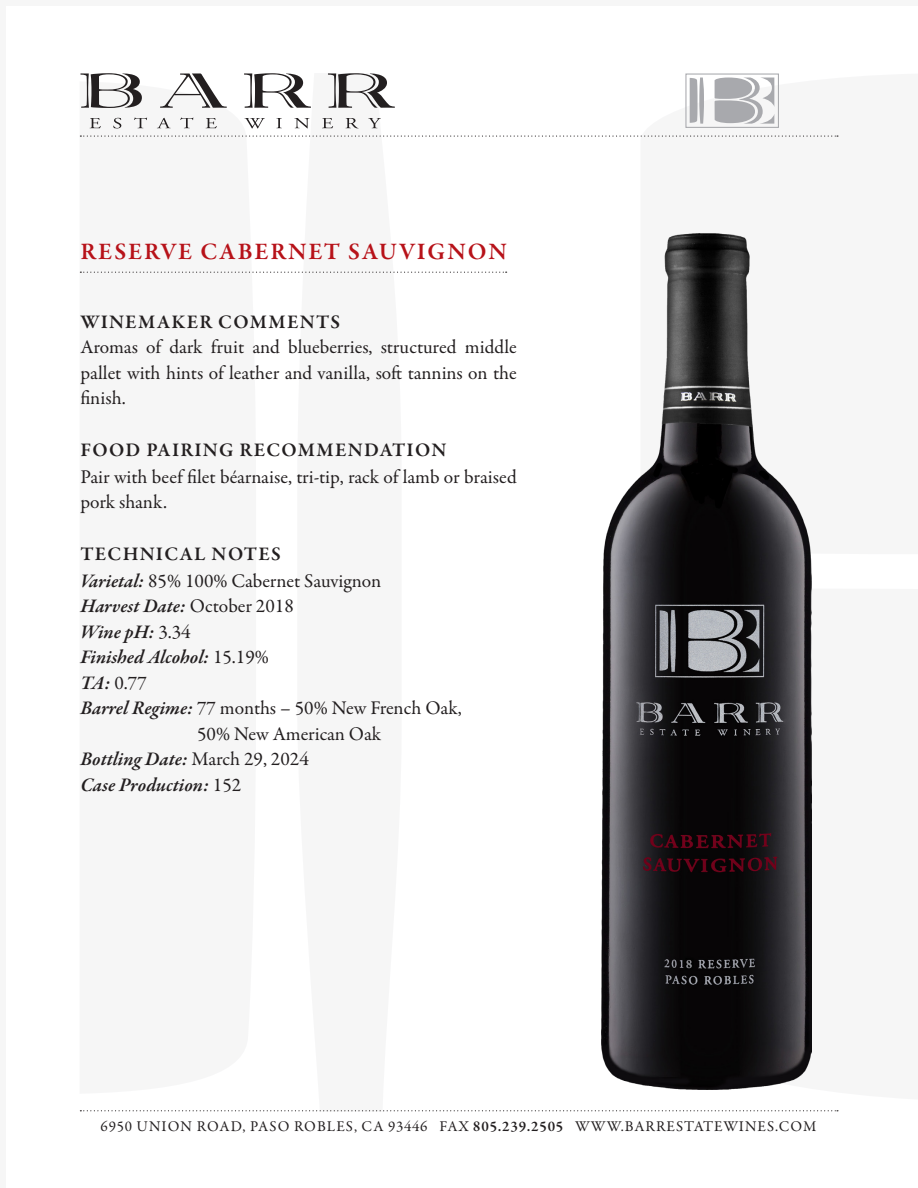
<style>
.page{position:relative;width:918px;height:1188px;background:#fff}
.page>*{position:absolute;margin:0;border:0;box-sizing:border-box;transform-origin:0 0}
.t1{font:600 24px "Garamond Premr Pro";letter-spacing:.08em;color:#b71219}
.t2{font:19.5px/25.5px "Garamond Premr Pro";color:#231f20}
.t3{font:italic 600 19.5px "Garamond Premr Pro";letter-spacing:-.005em;color:#231f20}
.t4{font:600 19.5px "Garamond Premr Pro";letter-spacing:.065em;color:#231f20}
.t5{font:15px "Garamond Premr Pro";letter-spacing:.07em;color:#231f20}
.s1{font-weight:600;font-style:italic}
.s2{font-weight:400;font-style:normal}
.s3{font-weight:600}
</style>
<div class="page">
<svg style="left:80px;top:73px;width:62px;height:35px"></svg>
<svg style="left:160px;top:73px;width:67px;height:35px"></svg>
<svg style="left:244px;top:73px;width:67px;height:35px"></svg>
<svg style="left:328px;top:73px;width:67px;height:35px"></svg>
<svg style="left:90px;top:118px;width:11px;height:10px"></svg>
<svg style="left:113px;top:118px;width:8px;height:10px"></svg>
<svg style="left:134px;top:118px;width:13px;height:10px"></svg>
<svg style="left:157px;top:118px;width:14px;height:10px"></svg>
<svg style="left:180px;top:118px;width:13px;height:10px"></svg>
<svg style="left:206px;top:118px;width:11px;height:10px"></svg>
<svg style="left:244px;top:118px;width:21px;height:10px"></svg>
<svg style="left:276px;top:118px;width:6px;height:10px"></svg>
<svg style="left:294px;top:118px;width:15px;height:10px"></svg>
<svg style="left:322px;top:118px;width:11px;height:10px"></svg>
<svg style="left:346px;top:118px;width:12px;height:10px"></svg>
<svg style="left:368px;top:118px;width:13px;height:10px"></svg>
<svg style="left:690px;top:78px;width:84px;height:46px"></svg>
<div style="left:685px;top:74px;width:94px;height:54px;border:1px solid #a8a9ad"></div>
<svg style="left:80px;top:136px;width:758px;height:1px"></svg>
<svg style="left:80px;top:272px;width:427px;height:1px"></svg>
<svg style="left:80px;top:1110px;width:758px;height:1px"></svg>
<img style="left:601px;top:233px;width:211px;height:857px">
<p class="t1" style="left:80px;top:237px;width:428px">RESERVE CABERNET SAUVIGNON</p>
<p class="t4" style="left:80px;top:310px;width:261px">WINEMAKER COMMENTS</p>
<p class="t2" style="left:80px;top:335px;width:438px;text-align:justify">Aromas of dark fruit and blueberries, structured middle pallet with hints of leather and vanilla, soft tannins on the finish.</p>
<p class="t4" style="left:80px;top:438px;width:368px">FOOD PAIRING RECOMMENDATION</p>
<p class="t2" style="left:80px;top:464px;width:438px">Pair with beef filet béarnaise, tri-tip, rack of lamb or braised pork shank.</p>
<p class="t4" style="left:80px;top:542px;width:202px">TECHNICAL NOTES</p>
<p class="t2" style="left:80px;top:568px;width:303px"><span class="s1">Varietal:</span> 85% 100% Cabernet Sauvignon</p>
<p class="t3" style="left:80px;top:594px;width:215px">Harvest Date: <span class="s2">October 2018</span></p>
<p class="t3" style="left:80px;top:620px;width:112px">Wine pH: <span class="s2">3.34</span></p>
<p class="t3" style="left:80px;top:645px;width:190px">Finished Alcohol: <span class="s2">15.19%</span></p>
<p class="t2" style="left:80px;top:670px;width:68px"><span class="s1">TA:</span> 0.77</p>
<p class="t2" style="left:197px;top:696px;width:266px;text-indent:-117px"><span class="s1">Barrel Regime:</span> 77 months – 50% New French Oak,<br>50% New American Oak</p>
<p class="t3" style="left:80px;top:747px;width:230px">Bottling Date: <span class="s2">March 29, 2024</span></p>
<p class="t3" style="left:80px;top:773px;width:163px">Case Production: <span class="s2">152</span></p>
<p class="t5" style="left:101px;top:1117px;width:718px">6950 UNION ROAD, PASO ROBLES, CA 93446 FAX <span class="s3">805.239.2505</span> WWW.BARRESTATEWINES.COM</p>
</div>
